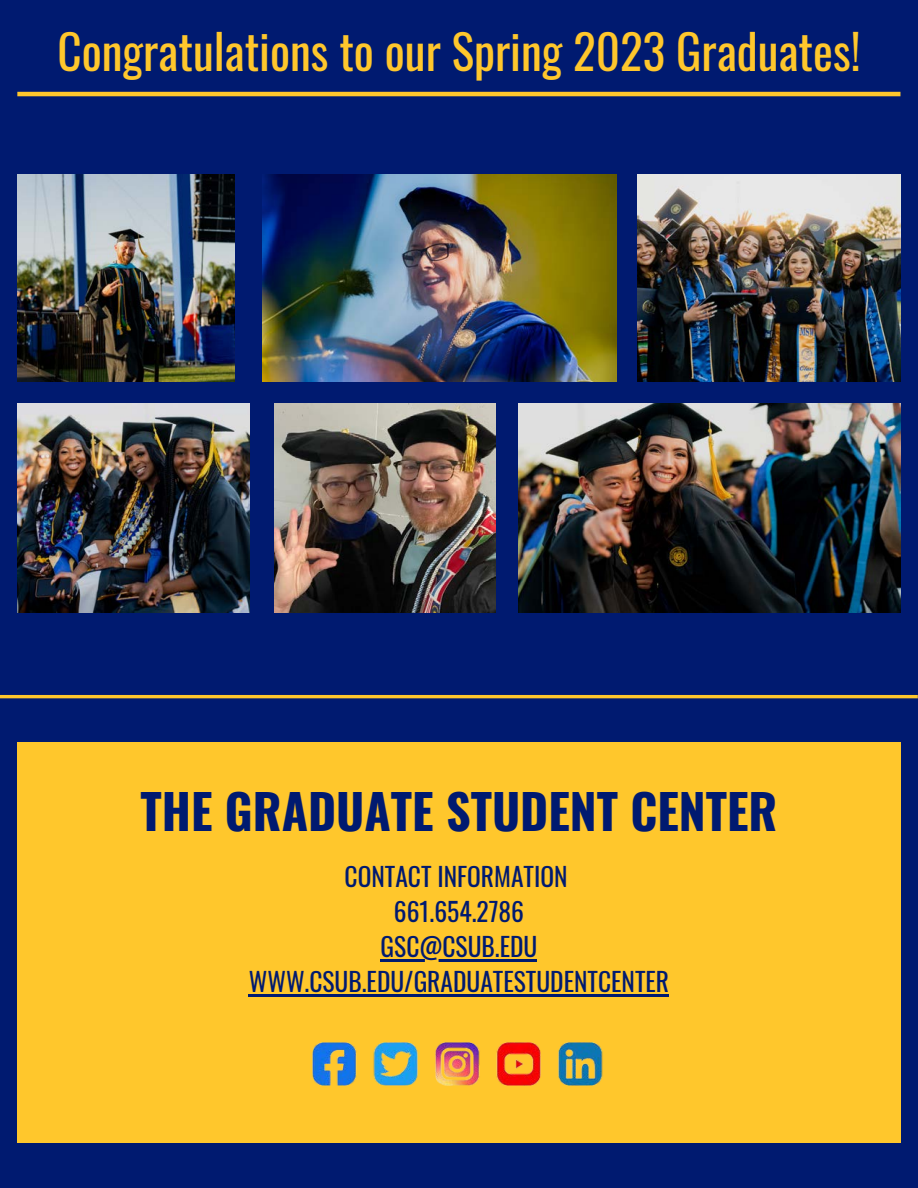
<style>
.page{position:relative;width:918px;height:1188px;background:#001a70}
.page>*{position:absolute;margin:0;border:0;box-sizing:border-box;transform-origin:0 0}
.t1{font:700 48px "Oswald";color:#001a70}
.t2{font:47.25px "Oswald";color:#ffc72c}
.t3{font:25.5px "Oswald";color:#001a70}
</style>
<div class="page">
<div style="left:17px;top:742px;width:884px;height:401px;background:#ffc72c"></div>
<hr style="left:0;top:695px;width:918px;height:3px;background:#ffc72c">
<img style="left:312px;top:1042px;width:291px;height:44px">
<img style="left:263px;top:175px;width:353px;height:207px">
<img style="left:17px;top:175px;width:217px;height:207px">
<img style="left:275px;top:404px;width:220px;height:208px">
<hr style="left:17px;top:92px;width:883px;height:4px;background:#ffc72c">
<img style="left:17px;top:404px;width:232px;height:208px">
<img style="left:638px;top:175px;width:263px;height:207px">
<img style="left:519px;top:404px;width:381px;height:208px">
<hr style="left:381px;top:959px;width:156px;height:2px;background:#001a70">
<hr style="left:249px;top:994px;width:420px;height:2px;background:#001a70">
<p class="t2" style="left:57px;top:15px;width:805px">Congratulations to our Spring 2023 Graduates!</p>
<p class="t1" style="left:141px;top:774px;width:638px">THE GRADUATE STUDENT CENTER</p>
<p class="t3" style="left:345px;top:857px;width:225px">CONTACT INFORMATION</p>
<p class="t3" style="left:394px;top:891px;width:132px">661.654.2786</p>
<p class="t3" style="left:381px;top:926px;width:158px">GSC@CSUB.EDU</p>
<p class="t3" style="left:249px;top:961px;width:422px">WWW.CSUB.EDU/GRADUATESTUDENTCENTER</p>
</div>
